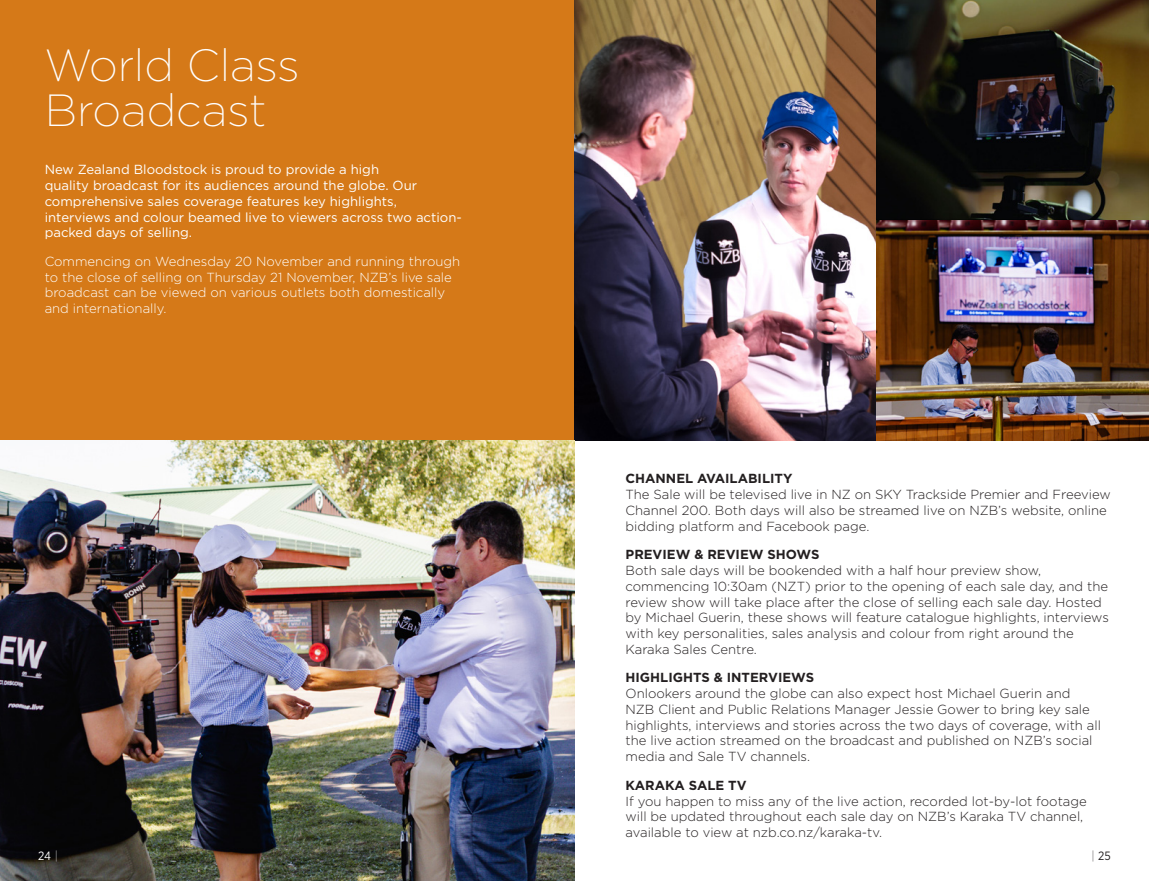
<style>
.page{position:relative;width:1149px;height:881px;background:#fff}
.page>*{position:absolute;margin:0;border:0;box-sizing:border-box;transform-origin:0 0}
.t1{font:200 45px/45px "Gotham";color:#fff}
.t2{font:300 13.2px/15.8px "Gotham";color:#231f20}
.t3{font:13.2px/15.8px "Gotham";color:#fff}
.t4{font:300 13.2px/15.8px "Gotham";color:#fff}
.t5{font:700 13.2px "Gotham";color:#231f20}
.t6{font:12px "Gotham Narrow";color:#fff}
.t7{font:12px "Gotham Narrow";color:#231f20}
.s1{font-family:"Gotham";font-weight:200}
</style>
<div class="page">
<div style="left:0;top:0;width:574px;height:440px;background:#d57918"></div>
<img style="left:574px;top:0;width:574px;height:440px">
<img style="left:0;top:440px;width:574px;height:440px">
<h1 class="t1" style="left:45px;top:41px;width:256px">World Class<br>Broadcast</h1>
<p class="t3" style="left:45px;top:161px;width:418px">New Zealand Bloodstock is proud to provide a high<br>quality broadcast for its audiences around the globe. Our comprehensive sales coverage features key highlights, interviews and colour beamed live to viewers across two action&shy;packed days of selling.</p>
<p class="t4" style="left:45px;top:253px;width:417px">Commencing on Wednesday 20 November and running through to the close of selling on Thursday 21 November, NZB’s live sale broadcast can be viewed on various outlets both domestically and internationally.</p>
<p class="t5" style="left:625px;top:470px;width:168px">CHANNEL AVAILABILITY</p>
<p class="t2" style="left:625px;top:486px;width:486px">The Sale will be televised live in NZ on SKY Trackside Premier and Freeview<br>Channel 200. Both days will also be streamed live on NZB’s website, online bidding platform and Facebook page.</p>
<p class="t5" style="left:625px;top:545px;width:195px">PREVIEW &amp; REVIEW SHOWS</p>
<p class="t2" style="left:625px;top:562px;width:484px">Both sale days will be bookended with a half hour preview show, commencing 10:30am (NZT) prior to the opening of each sale day, and the review show will take place after the close of selling each sale day. Hosted by Michael Guerin, these shows will feature catalogue highlights, interviews with key personalities, sales analysis and colour from right around the Karaka Sales Centre.</p>
<p class="t5" style="left:625px;top:668px;width:190px">HIGHLIGHTS &amp; INTERVIEWS</p>
<p class="t2" style="left:625px;top:685px;width:477px">Onlookers around the globe can also expect host Michael Guerin and NZB Client and Public Relations Manager Jessie Gower to bring key sale highlights, interviews and stories across the two days of coverage, with all the live action streamed on the broadcast and published on NZB’s social media and Sale TV channels.</p>
<p class="t5" style="left:625px;top:776px;width:122px">KARAKA SALE TV</p>
<p class="t2" style="left:625px;top:792px;width:462px">If you happen to miss any of the live action, recorded lot-by-lot footage will be updated throughout each sale day on NZB’s Karaka TV channel, available to view at nzb.co.nz/karaka-tv.</p>
<p class="t6" style="left:38px;top:847px;width:21px">24 <span class="s1">|</span></p>
<p class="t7" style="left:1091px;top:847px;width:21px"><span class="s1">|</span> 25</p>
</div>
